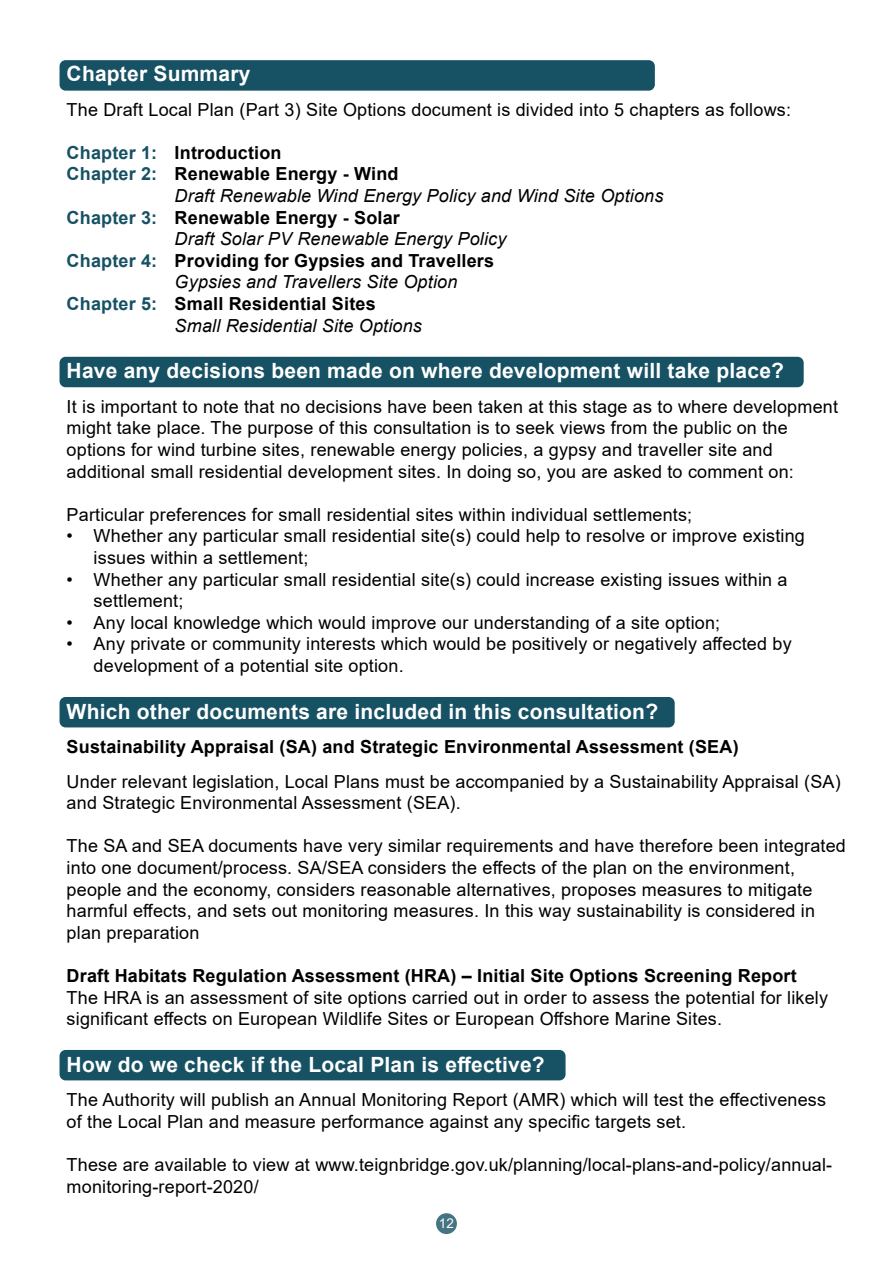
<style>
.page{position:relative;width:893px;height:1263px;background:#fff}
.page>*{position:absolute;margin:0;border:0;box-sizing:border-box;transform-origin:0 0}
.t1{font:700 21px "Arial";letter-spacing:.01em;color:#fff}
.t2{font:18px/21.6px "Arial";letter-spacing:.01em;color:#000}
.t3{font:700 18px "Arial";letter-spacing:.01em;color:#000}
.t4{font:italic 18px "Arial";letter-spacing:.01em;color:#000}
.t5{font:13.5px "Arial";color:#fff}
.s1{color:#165164}
</style>
<div class="page">
<div style="left:436px;top:1213px;width:21px;height:21px;background:#457483;border-radius:50%"></div>
<div style="left:60px;top:1050px;width:506px;height:30px;background:#165164;border-radius:6px"></div>
<div style="left:60px;top:697px;width:615px;height:30px;background:#165164;border-radius:6px"></div>
<div style="left:60px;top:357px;width:744px;height:30px;background:#165164;border-radius:6px"></div>
<div style="left:60px;top:60px;width:595px;height:31px;background:#165164;border-radius:6px"></div>
<p class="t1" style="left:67px;top:59px;width:185px">Chapter Summary</p>
<p class="t2" style="left:67px;top:98px;width:726px">The Draft Local Plan (Part 3) Site Options document is divided into 5 chapters as follows:</p>
<p class="t3" style="left:67px;top:140px;width:216px"><span class="s1">Chapter 1:</span> Introduction</p>
<p class="t3" style="left:67px;top:161px;width:333px"><span class="s1">Chapter 2:</span> Renewable Energy - Wind</p>
<p class="t4" style="left:175px;top:184px;width:490px">Draft Renewable Wind Energy Policy and Wind Site Options</p>
<p class="t3" style="left:67px;top:205px;width:335px"><span class="s1">Chapter 3:</span> Renewable Energy - Solar</p>
<p class="t4" style="left:175px;top:227px;width:333px">Draft Solar PV Renewable Energy Policy</p>
<p class="t3" style="left:67px;top:248px;width:429px"><span class="s1">Chapter 4:</span> Providing for Gypsies and Travellers</p>
<p class="t4" style="left:175px;top:270px;width:284px">Gypsies and Travellers Site Option</p>
<p class="t3" style="left:67px;top:291px;width:311px"><span class="s1">Chapter 5:</span> Small Residential Sites</p>
<p class="t4" style="left:175px;top:314px;width:249px">Small Residential Site Options</p>
<p class="t1" style="left:67px;top:356px;width:719px">Have any decisions been made on where development will take place?</p>
<p class="t2" style="left:67px;top:395px;width:773px">It is important to note that no decisions have been taken at this stage as to where development might take place. The purpose of this consultation is to seek views from the public on the options for wind turbine sites, renewable energy policies, a gypsy and traveller site and additional small residential development sites. In doing so, you are asked to comment on:</p>
<p class="t2" style="left:67px;top:503px;width:627px">Particular preferences for small residential sites within individual settlements;</p>
<p class="t2" style="left:94px;top:525px;width:713px;text-indent:-27px">• Whether any particular small residential site(s) could help to resolve or improve existing issues within a settlement;</p>
<p class="t2" style="left:94px;top:568px;width:695px;text-indent:-27px">• Whether any particular small residential site(s) could increase existing issues within a settlement;</p>
<p class="t2" style="left:67px;top:611px;width:655px">• Any local knowledge which would improve our understanding of a site option;</p>
<p class="t2" style="left:94px;top:633px;width:699px;text-indent:-27px">• Any private or community interests which would be positively or negatively affected by development of a potential site option.</p>
<p class="t1" style="left:67px;top:697px;width:593px">Which other documents are included in this consultation?</p>
<p class="t3" style="left:67px;top:734px;width:673px">Sustainability Appraisal (SA) and Strategic Environmental Assessment (SEA)</p>
<p class="t2" style="left:67px;top:770px;width:776px">Under relevant legislation, Local Plans must be accompanied by a Sustainability Appraisal (SA) and Strategic Environmental Assessment (SEA).</p>
<p class="t2" style="left:67px;top:835px;width:781px">The SA and SEA documents have very similar requirements and have therefore been integrated into one document/process. SA/SEA considers the effects of the plan on the environment, people and the economy, considers reasonable alternatives, proposes measures to mitigate harmful effects, and sets out monitoring measures. In this way sustainability is considered in plan preparation</p>
<p class="t3" style="left:67px;top:963px;width:732px">Draft Habitats Regulation Assessment (HRA) – Initial Site Options Screening Report</p>
<p class="t2" style="left:67px;top:986px;width:763px">The HRA is an assessment of site options carried out in order to assess the potential for likely significant effects on European Wildlife Sites or European Offshore Marine Sites.</p>
<p class="t1" style="left:67px;top:1050px;width:480px">How do we check if the Local Plan is effective?</p>
<p class="t2" style="left:67px;top:1089px;width:761px">The Authority will publish an Annual Monitoring Report (AMR) which will test the effectiveness of the Local Plan and measure performance against any specific targets set.</p>
<p class="t2" style="left:67px;top:1154px;width:767px">These are available to view at www.teignbridge.gov.uk/planning/local-plans-and-policy/annual&shy;monitoring-report-2020/</p>
<p class="t5" style="left:439px;top:1213px;width:17px">12</p>
</div>
